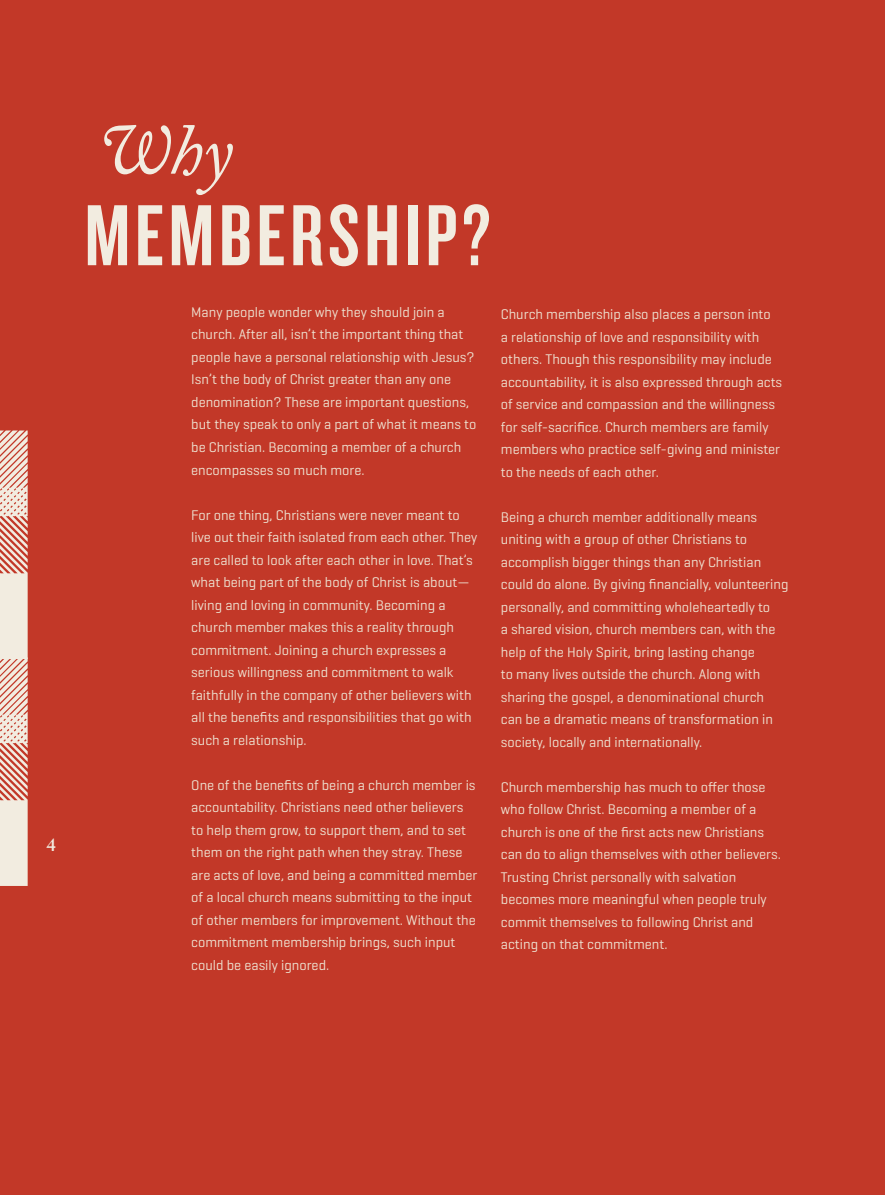
<style>
.page{position:relative;width:885px;height:1195px;background:#c23828}
.page>*{position:absolute;margin:0;border:0;box-sizing:border-box;transform-origin:0 0}
.t1{font:204px "Homestead Display";color:#f2ece0}
.t2{font:90px "Knockout 48 Featherweight";letter-spacing:.05em;color:#f2ece0}
.t3{font:italic 72px "Adobe Caslon Pro";color:#f2ece0}
.t4{font:600 18.6px "Adobe Caslon Pro";color:#f2ece0}
.t5{font:14.25px/22.5px "Geogrotesque";color:#eee3d2}
</style>
<div class="page">
<p class="t1" style="left:-1px;top:413px;width:43px">|</p>
<p class="t1" style="left:-1px;top:639px;width:43px">|</p>
<p class="t4" style="left:47px;top:834px;width:11px">4</p>
<p class="t3" style="left:100px;top:107px;width:134px">Why</p>
<p class="t2" style="left:84px;top:180px;width:407px">MEMBERSHIP?</p>
<p class="t5" style="left:191px;top:300px;width:287px">Many people wonder why they should join a church. After all, isn’t the important thing that people have a personal relationship with Jesus?<br>Isn’t the body of Christ greater than any one denomination? These are important questions, but they speak to only a part of what it means to be Christian. Becoming a member of a church encompasses so much more.</p>
<p class="t5" style="left:191px;top:503px;width:287px">For one thing, Christians were never meant to live out their faith isolated from each other. They are called to look after each other in love. That’s what being part of the body of Christ is about— living and loving in community. Becoming a church member makes this a reality through commitment. Joining a church expresses a serious willingness and commitment to walk faithfully in the company of other believers with all the benefits and responsibilities that go with such a relationship.</p>
<p class="t5" style="left:191px;top:773px;width:288px">One of the benefits of being a church member is accountability. Christians need other believers to help them grow, to support them, and to set them on the right path when they stray. These are acts of love, and being a committed member of a local church means submitting to the input of other members for improvement. Without the commitment membership brings, such input could be easily ignored.</p>
<p class="t5" style="left:501px;top:302px;width:283px">Church membership also places a person into<br>a relationship of love and responsibility with others. Though this responsibility may include accountability, it is also expressed through acts of service and compassion and the willingness for self-sacrifice. Church members are family members who practice self-giving and minister to the needs of each other.</p>
<p class="t5" style="left:501px;top:505px;width:289px">Being a church member additionally means uniting with a group of other Christians to accomplish bigger things than any Christian could do alone. By giving financially, volunteering personally, and committing wholeheartedly to<br>a shared vision, church members can, with the help of the Holy Spirit, bring lasting change<br>to many lives outside the church. Along with sharing the gospel, a denominational church can be a dramatic means of transformation in society, locally and internationally.</p>
<p class="t5" style="left:501px;top:775px;width:281px">Church membership has much to offer those who follow Christ. Becoming a member of a church is one of the first acts new Christians can do to align themselves with other believers.<br>Trusting Christ personally with salvation becomes more meaningful when people truly commit themselves to following Christ and acting on that commitment.</p>
</div>
